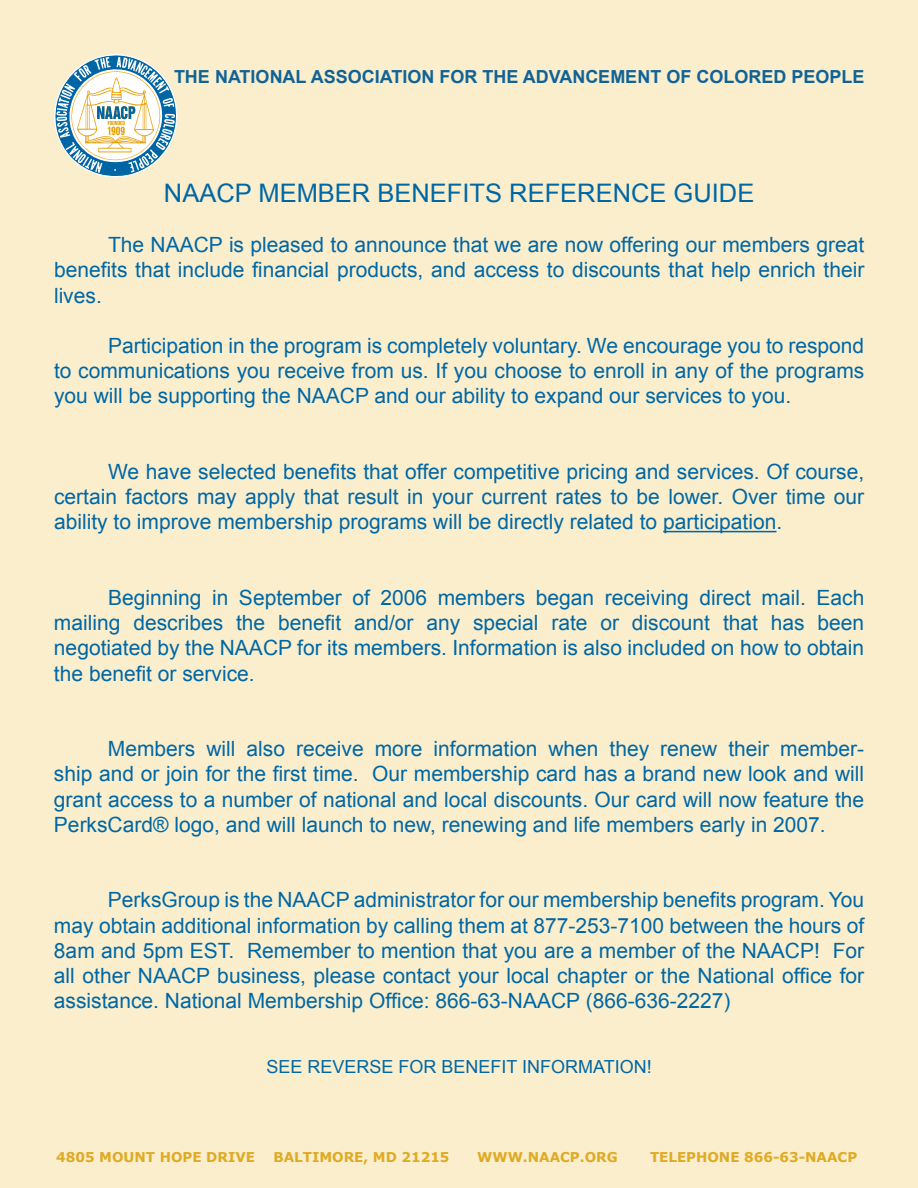
<style>
.page{position:relative;width:918px;height:1188px;background:#faeecd}
.page>*{position:absolute;margin:0;border:0;box-sizing:border-box;transform-origin:0 0}
.t1{font:25.5px "Arial";color:#0067a5}
.t2{font:21px/25.2px "Arial";color:#0067a5;text-align:justify}
.t3{font:700 18px "Arial";color:#126395}
.t4{font:18px "Arial";color:#0067a5}
.t5{font:700 13.5px "Verdana";color:#dfab24}
</style>
<div class="page">
<hr style="left:663px;top:531px;width:113px;height:1px;background:#0067a5">
<svg style="left:54px;top:54px;width:123px;height:123px"></svg>
<p class="t3" style="left:174px;top:65px;width:692px">THE NATIONAL ASSOCIATION FOR THE ADVANCEMENT OF COLORED PEOPLE</p>
<p class="t1" style="left:164px;top:176px;width:592px">NAACP MEMBER BENEFITS REFERENCE GUIDE</p>
<p class="t2" style="left:54px;top:232px;width:812px;text-indent:54px">The NAACP is pleased to announce that we are now offering our members great benefits that include financial products, and access to discounts that help enrich their lives.</p>
<p class="t2" style="left:54px;top:333px;width:812px;text-indent:54px">Participation in the program is completely voluntary. We encourage you to respond to communications you receive from us. If you choose to enroll in any of the programs you will be supporting the NAACP and our ability to expand our services to you.</p>
<p class="t2" style="left:54px;top:459px;width:812px;text-indent:54px">We have selected benefits that offer competitive pricing and services. Of course, certain factors may apply that result in your current rates to be lower. Over time our ability to improve membership programs will be directly related to participation.</p>
<p class="t2" style="left:54px;top:585px;width:812px;text-indent:54px">Beginning in September of 2006 members began receiving direct mail. Each mailing describes the benefit and/or any special rate or discount that has been negotiated by the NAACP for its members. Information is also included on how to obtain the benefit or service.</p>
<p class="t2" style="left:54px;top:736px;width:812px;text-indent:54px">Members will also receive more information when they renew their member&shy;ship and or join for the first time. Our membership card has a brand new look and will grant access to a number of national and local discounts. Our card will now feature the PerksCard® logo, and will launch to new, renewing and life members early in 2007.</p>
<p class="t2" style="left:54px;top:888px;width:812px;text-indent:54px">PerksGroup is the NAACP administrator for our membership benefits program. You may obtain additional information by calling them at 877-253-7100 between the hours of 8am and 5pm EST. Remember to mention that you are a member of the NAACP! For all other NAACP business, please contact your local chapter or the National office for assistance. National Membership Office: 866-63-NAACP (866-636-2227)</p>
<p class="t4" style="left:266px;top:1055px;width:387px">SEE REVERSE FOR BENEFIT INFORMATION!</p>
<p class="t5" style="left:56px;top:1148px;width:200px">4805 MOUNT HOPE DRIVE</p>
<p class="t5" style="left:273px;top:1148px;width:178px">BALTIMORE, MD 21215</p>
<p class="t5" style="left:477px;top:1148px;width:142px">WWW.NAACP.ORG</p>
<p class="t5" style="left:650px;top:1148px;width:209px">TELEPHONE 866-63-NAACP</p>
</div>
